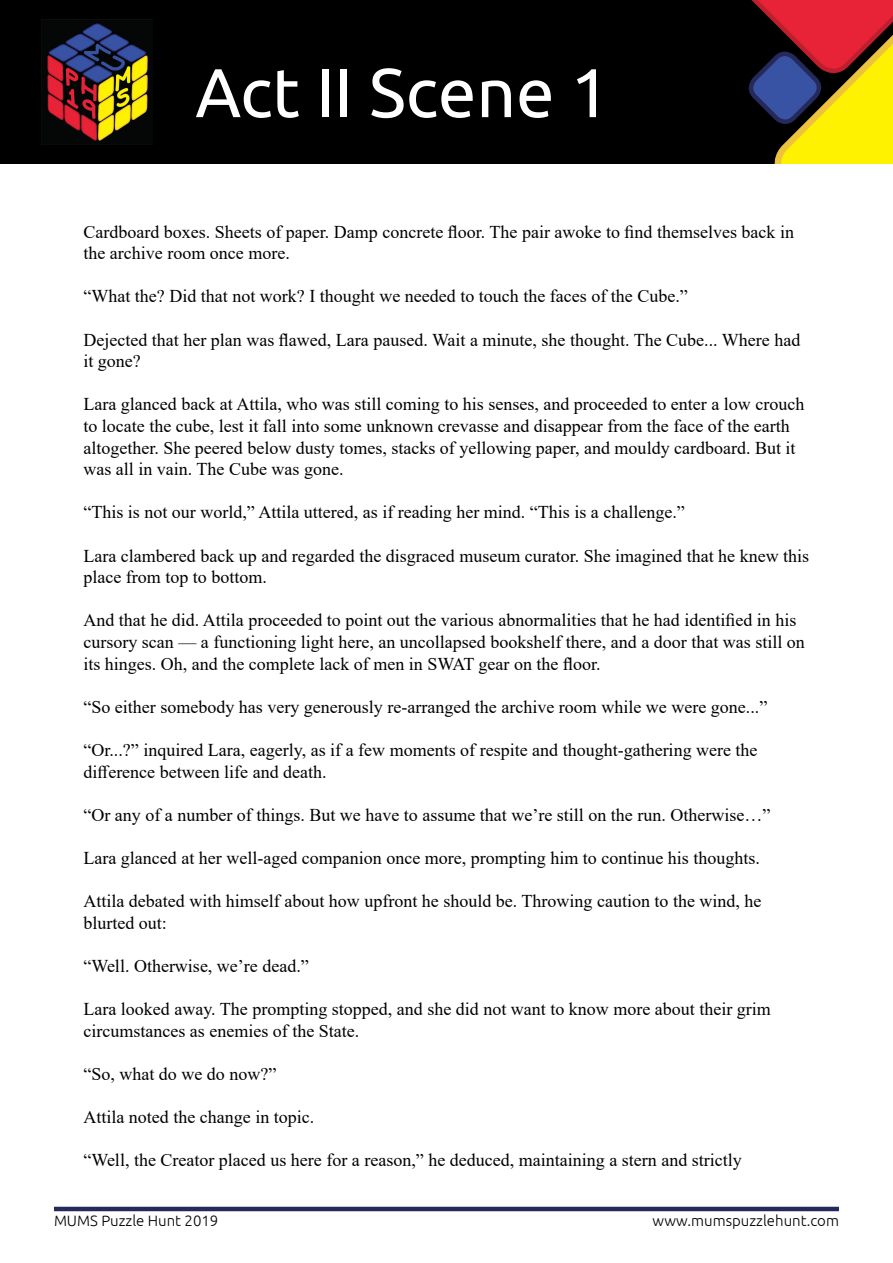
<style>
.page{position:relative;width:893px;height:1263px;background:#fff}
.page>*{position:absolute;margin:0;border:0;box-sizing:border-box;transform-origin:0 0}
.t1{font:69px "Ubuntu";color:#fff}
.t2{font:18px/21.6px "Times New Roman";color:#000}
.t3{font:300 15px "Ubuntu";color:#000}
</style>
<div class="page">
<div style="left:0;top:0;width:893px;height:163px;background:#000"></div>
<img style="left:42px;top:19px;width:111px;height:122px">
<svg style="left:748px;top:0;width:145px;height:163px"></svg>
<hr style="left:54px;top:1207px;width:785px;height:4px;background:#26295c">
<p class="t1" style="left:195px;top:51px;width:416px">Act II Scene 1</p>
<p class="t2" style="left:83px;top:220px;width:712px">Cardboard boxes. Sheets of paper. Damp concrete floor. The pair awoke to find themselves back in the archive room once more.</p>
<p class="t2" style="left:83px;top:285px;width:606px">“What the? Did that not work? I thought we needed to touch the faces of the Cube.”</p>
<p class="t2" style="left:83px;top:328px;width:718px">Dejected that her plan was flawed, Lara paused. Wait a minute, she thought. The Cube... Where had it gone?</p>
<p class="t2" style="left:83px;top:393px;width:722px">Lara glanced back at Attila, who was still coming to his senses, and proceeded to enter a low crouch to locate the cube, lest it fall into some unknown crevasse and disappear from the face of the earth altogether. She peered below dusty tomes, stacks of yellowing paper, and mouldy cardboard. But it was all in vain. The Cube was gone.</p>
<p class="t2" style="left:83px;top:501px;width:603px">“This is not our world,” Attila uttered, as if reading her mind. “This is a challenge.”</p>
<p class="t2" style="left:83px;top:544px;width:727px">Lara clambered back up and regarded the disgraced museum curator. She imagined that he knew this place from top to bottom.</p>
<p class="t2" style="left:83px;top:609px;width:723px">And that he did. Attila proceeded to point out the various abnormalities that he had identified in his cursory scan — a functioning light here, an uncollapsed bookshelf there, and a door that was still on its hinges. Oh, and the complete lack of men in SWAT gear on the floor.</p>
<p class="t2" style="left:83px;top:695px;width:685px">“So either somebody has very generously re-arranged the archive room while we were gone...”</p>
<p class="t2" style="left:83px;top:738px;width:676px">“Or...?” inquired Lara, eagerly, as if a few moments of respite and thought-gathering were the difference between life and death.</p>
<p class="t2" style="left:83px;top:803px;width:688px">“Or any of a number of things. But we have to assume that we’re still on the run. Otherwise…”</p>
<p class="t2" style="left:83px;top:846px;width:678px">Lara glanced at her well-aged companion once more, prompting him to continue his thoughts.</p>
<p class="t2" style="left:83px;top:890px;width:680px">Attila debated with himself about how upfront he should be. Throwing caution to the wind, he blurted out:</p>
<p class="t2" style="left:83px;top:954px;width:227px">“Well. Otherwise, we’re dead.”</p>
<p class="t2" style="left:83px;top:998px;width:689px">Lara looked away. The prompting stopped, and she did not want to know more about their grim circumstances as enemies of the State.</p>
<p class="t2" style="left:83px;top:1062px;width:194px">“So, what do we do now?”</p>
<p class="t2" style="left:83px;top:1106px;width:232px">Attila noted the change in topic.</p>
<p class="t2" style="left:83px;top:1149px;width:660px">“Well, the Creator placed us here for a reason,” he deduced, maintaining a stern and strictly</p>
<p class="t3" style="left:54px;top:1211px;width:166px">MUMS Puzzle Hunt 2019</p>
<p class="t3" style="left:652px;top:1211px;width:188px">www.mumspuzzlehunt.com</p>
</div>
